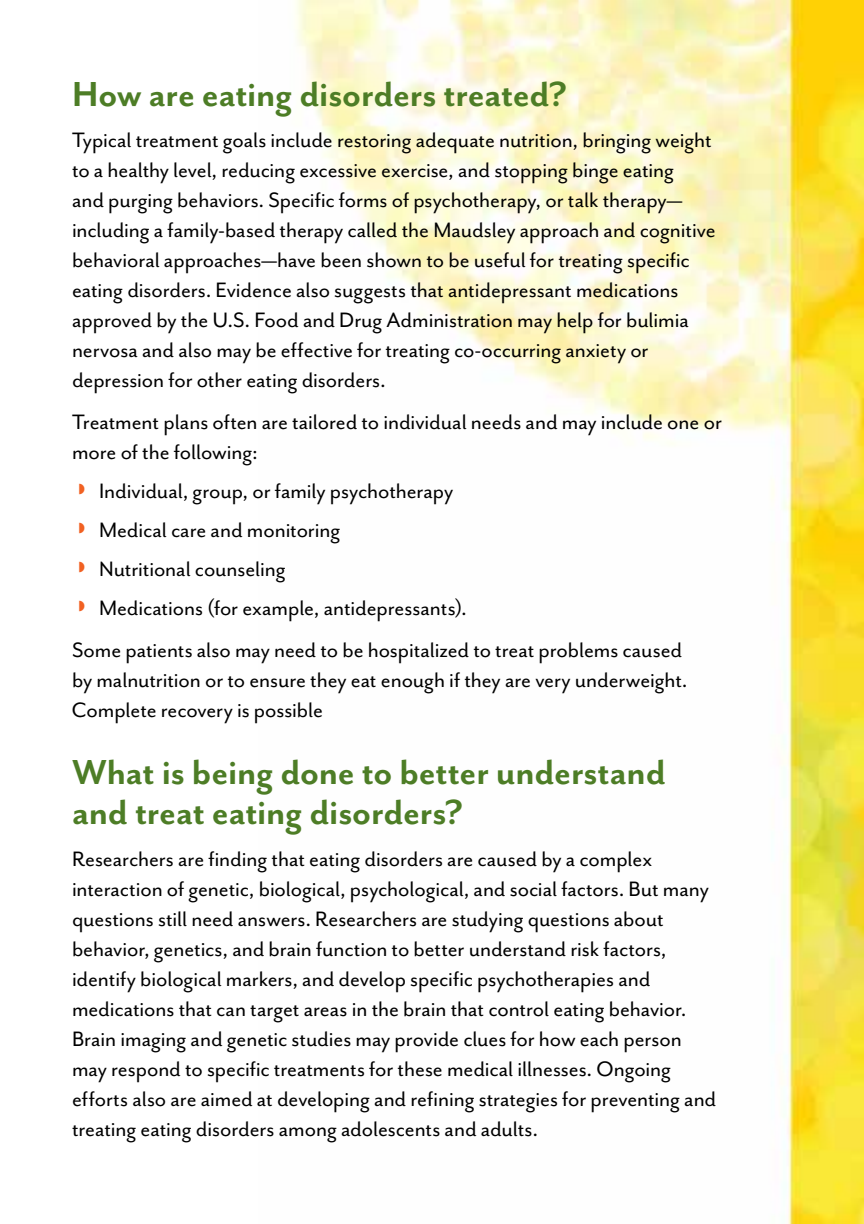
<style>
.page{position:relative;width:864px;height:1224px;background:#fff}
.page>*{position:absolute;margin:0;border:0;box-sizing:border-box;transform-origin:0 0}
.t1{font:700 40px/40px "Mr Eaves San OT";letter-spacing:-.005em;color:#4d7d26}
.t2{font:24px/30px "Mr Eaves San OT";letter-spacing:-.005em;color:#000}
.t3{font:24px "Arial Unicode MS";color:#f16122}
.s1{font-family:"Mr Eaves San OT";color:#000}
</style>
<div class="page">
<img style="left:295px;top:0;width:569px;height:1224px">
<h2 class="t1" style="left:72px;top:74px;width:496px">How are eating disorders treated?</h2>
<p class="t2" style="left:72px;top:125px;width:645px">Typical treatment goals include restoring adequate nutrition, bringing weight to a healthy level, reducing excessive exercise, and stopping binge eating<br>and purging behaviors. Specific forms of psychotherapy, or talk therapy— including a family-based therapy called the Maudsley approach and cognitive behavioral approaches—have been shown to be useful for treating specific eating disorders. Evidence also suggests that antidepressant medications approved by the U.S. Food and Drug Administration may help for bulimia nervosa and also may be effective for treating co-occurring anxiety or depression for other eating disorders.</p>
<p class="t2" style="left:72px;top:407px;width:651px">Treatment plans often are tailored to individual needs and may include one or more of the following:</p>
<p class="t3" style="left:72px;top:472px;width:381px">◗ <span class="s1">◗</span></p>
<p class="t3" style="left:72px;top:511px;width:268px">◗ <span class="s1">◗</span></p>
<p class="t3" style="left:72px;top:550px;width:213px">◗ <span class="s1">◗</span></p>
<p class="t3" style="left:72px;top:589px;width:393px">◗ <span class="s1">◗</span></p>
<p class="t2" style="left:72px;top:635px;width:617px">Some patients also may need to be hospitalized to treat problems caused by malnutrition or to ensure they eat enough if they are very underweight.<br>Complete recovery is possible</p>
<h2 class="t1" style="left:72px;top:752px;width:595px">What is being done to better understand and treat eating disorders?</h2>
<p class="t2" style="left:72px;top:844px;width:646px">Researchers are finding that eating disorders are caused by a complex interaction of genetic, biological, psychological, and social factors. But many questions still need answers. Researchers are studying questions about behavior, genetics, and brain function to better understand risk factors, identify biological markers, and develop specific psychotherapies and medications that can target areas in the brain that control eating behavior.<br>Brain imaging and genetic studies may provide clues for how each person may respond to specific treatments for these medical illnesses. Ongoing efforts also are aimed at developing and refining strategies for preventing and treating eating disorders among adolescents and adults.</p>
</div>
